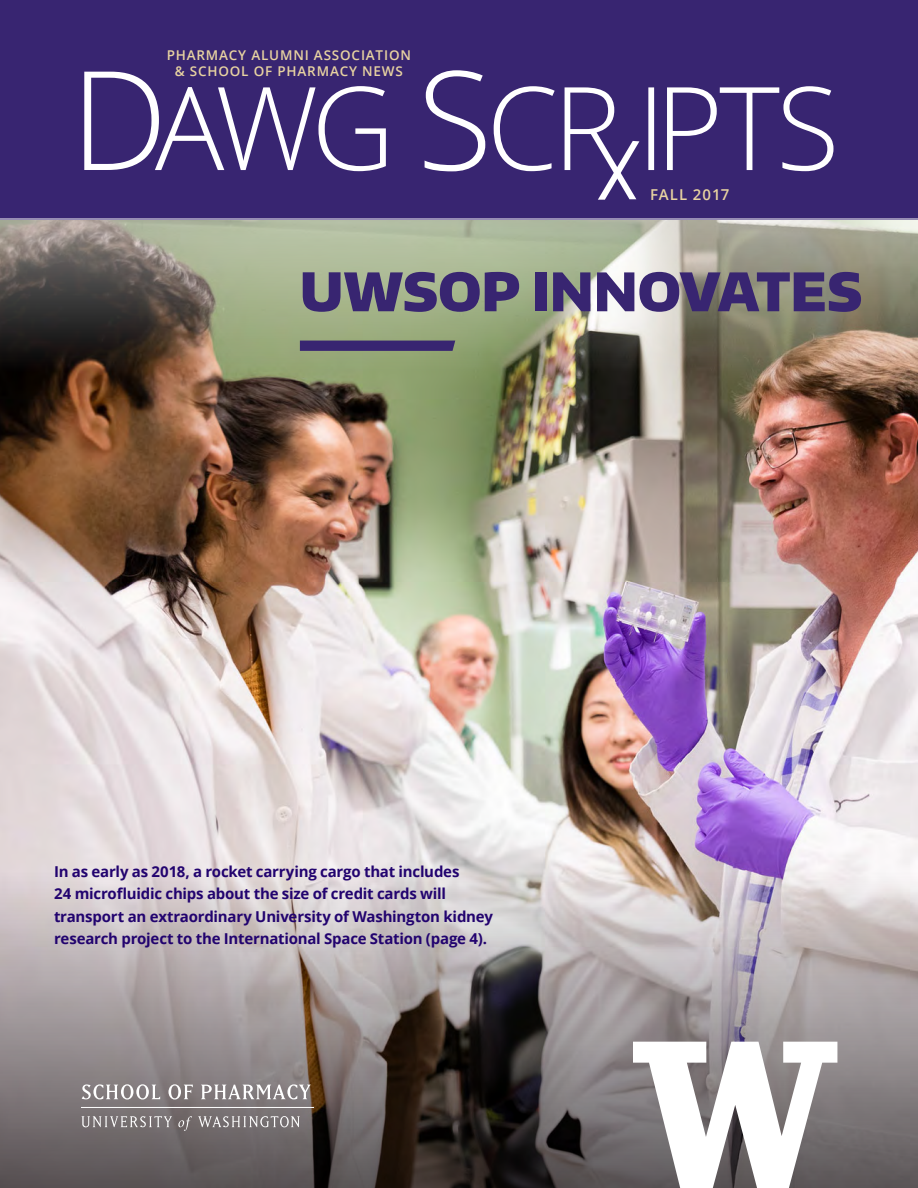
<style>
.page{position:relative;width:918px;height:1188px;background:#fff}
.page>*{position:absolute;margin:0;border:0;box-sizing:border-box;transform-origin:0 0}
.t1{font:900 52.5px "Encode Sans Normal";color:#382571}
.t2{font:700 15px/22.5px "Open Sans";letter-spacing:-.015em;color:#22036f}
.t3{font:600 15px "Open Sans";letter-spacing:.065em;color:#e8d3a1}
.t4{font:600 13.5px/16.5px "Open Sans";letter-spacing:.06em;color:#e8d3a1;text-align:center}
</style>
<div class="page">
<img style="left:0;top:372px;width:918px;height:500px">
<div style="left:0;top:0;width:918px;height:219px;background:#382571"></div>
<svg style="left:0;top:872px;width:918px;height:316px;background:#948c8d"></svg>
<svg style="left:0;top:218px;width:918px;height:154px;background:#94957e"></svg>
<svg style="left:81px;top:1116px;width:219px;height:15px;background:#8a8586"></svg>
<hr style="left:81px;top:1107px;width:233px;height:1px;background:#fff">
<svg style="left:82px;top:1084px;width:78px;height:16px"></svg>
<svg style="left:168px;top:1084px;width:25px;height:16px"></svg>
<svg style="left:201px;top:1084px;width:110px;height:15px"></svg>
<svg style="left:633px;top:1042px;width:204px;height:146px"></svg>
<svg style="left:297px;top:341px;width:158px;height:10px;background:#3b2971"></svg>
<svg style="left:84px;top:70px;width:749px;height:102px"></svg>
<svg style="left:598px;top:141px;width:41px;height:59px"></svg>
<p class="t4" style="left:167px;top:47px;width:246px">PHARMACY ALUMNI ASSOCIATION &amp; SCHOOL OF PHARMACY NEWS</p>
<p class="t3" style="left:650px;top:184px;width:81px">FALL 2017</p>
<p class="t1" style="left:300px;top:257px;width:564px">UWSOP INNOVATES</p>
<p class="t2" style="left:54px;top:859px;width:441px">In as early as 2018, a rocket carrying cargo that includes<br>24 microfluidic chips about the size of credit cards will transport an extraordinary University of Washington kidney research project to the International Space Station (page 4).</p>
</div>
